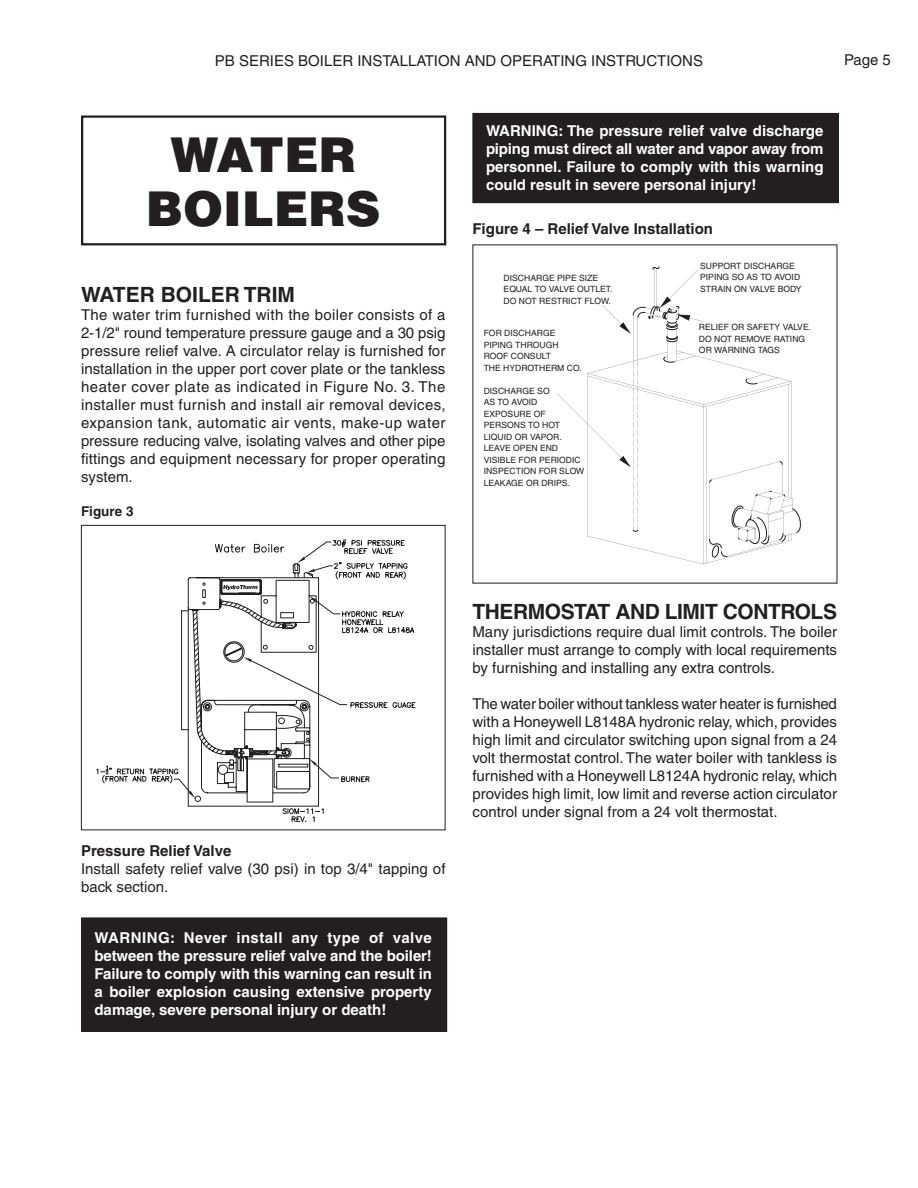
<style>
.page{position:relative;width:918px;height:1188px;background:#fff}
.page>*{position:absolute;margin:0;border:0;box-sizing:border-box;transform-origin:0 0}
.t1{font:900 48px/54px "Helvetica";color:#231f20;text-align:center}
.t2{font:700 21px "Helvetica";letter-spacing:-.02em;color:#231f20}
.t3{font:700 21px "Helvetica";color:#231f20}
.t4{font:15px/18px "Helvetica";color:#231f20;text-align:justify}
.t5{font:700 15px/18px "Helvetica";color:#fff;text-align:justify}
.t6{font:700 15px "Helvetica";color:#231f20}
.t7{font:700 13.5px "Helvetica";color:#231f20}
.t8{font:8.55px/11.6px "Helvetica";color:#231f20}
</style>
<div class="page">
<div style="left:81px;top:115px;width:365px;height:130px;border:2px solid #231f20"></div>
<div style="left:82px;top:918px;width:364px;height:113px;background:#231f20"></div>
<div style="left:81px;top:917px;width:366px;height:115px;border:2px solid #231f20"></div>
<div style="left:473px;top:113px;width:365px;height:90px;background:#231f20"></div>
<svg style="left:557px;top:267px;width:244px;height:298px"></svg>
<svg style="left:96px;top:541px;width:319px;height:281px"></svg>
<div style="left:81px;top:525px;width:365px;height:305px;border:1px solid #231f20"></div>
<p class="t4" style="left:215px;top:53px;width:490px">PB SERIES BOILER INSTALLATION AND OPERATING INSTRUCTIONS</p>
<p class="t4" style="left:844px;top:52px;width:48px">Page 5</p>
<h1 class="t1" style="left:146px;top:132px;width:236px">WATER<br>BOILERS</h1>
<h2 class="t3" style="left:81px;top:287px;width:216px">WATER BOILER TRIM</h2>
<p class="t4" style="left:81px;top:307px;width:366px">The water trim furnished with the boiler consists of a 2-1/2" round temperature pressure gauge and a 30 psig pressure relief valve. A circulator relay is furnished for installation in the upper port cover plate or the tankless heater cover plate as indicated in Figure No. 3. The installer must furnish and install air removal devices, expansion tank, automatic air vents, make-up water pressure reducing valve, isolating valves and other pipe fittings and equipment necessary for proper operating system.</p>
<p class="t7" style="left:81px;top:507px;width:54px">Figure 3</p>
<p class="t5" style="left:486px;top:124px;width:339px">WARNING: The pressure relief valve discharge piping must direct all water and vapor away from personnel. Failure to comply with this warning could result in severe personal injury!</p>
<p class="t6" style="left:472px;top:223px;width:242px">Figure 4 – Relief Valve Installation</p>
<p class="t8" style="left:504px;top:273px;width:110px">DISCHARGE PIPE SIZE<br>EQUAL TO VALVE OUTLET.<br>DO NOT RESTRICT FLOW.</p>
<p class="t8" style="left:484px;top:328px;width:100px">FOR DISCHARGE<br>PIPING THROUGH<br>ROOF CONSULT<br>THE HYDROTHERM CO.</p>
<p class="t8" style="left:484px;top:386px;width:102px">DISCHARGE SO<br>AS TO AVOID<br>EXPOSURE OF<br>PERSONS TO HOT<br>LIQUID OR VAPOR.<br>LEAVE OPEN END<br>VISIBLE FOR PERIODIC<br>INSPECTION FOR SLOW<br>LEAKAGE OR DRIPS.</p>
<p class="t8" style="left:700px;top:261px;width:103px">SUPPORT DISCHARGE<br>PIPING SO AS TO AVOID<br>STRAIN ON VALVE BODY</p>
<p class="t8" style="left:699px;top:322px;width:114px">RELIEF OR SAFETY VALVE.<br>DO NOT REMOVE RATING<br>OR WARNING TAGS</p>
<p class="t6" style="left:81px;top:846px;width:152px">Pressure Relief Valve</p>
<p class="t4" style="left:81px;top:862px;width:366px">Install safety relief valve (30 psi) in top 3/4" tapping of back section.</p>
<p class="t5" style="left:94px;top:930px;width:339px">WARNING: Never install any type of valve between the pressure relief valve and the boiler!<br>Failure to comply with this warning can result in a boiler explosion causing extensive property damage, severe personal injury or death!</p>
<h2 class="t2" style="left:472px;top:604px;width:366px">THERMOSTAT AND LIMIT CONTROLS</h2>
<p class="t4" style="left:472px;top:624px;width:366px">Many jurisdictions require dual limit controls. The boiler installer must arrange to comply with local requirements by furnishing and installing any extra controls.</p>
<p class="t4" style="left:472px;top:696px;width:366px">The water boiler without tankless water heater is furnished with a Honeywell L8148A hydronic relay, which, provides high limit and circulator switching upon signal from a 24 volt thermostat control. The water boiler with tankless is furnished with a Honeywell L8124A hydronic relay, which provides high limit, low limit and reverse action circulator control under signal from a 24 volt thermostat.</p>
</div>
